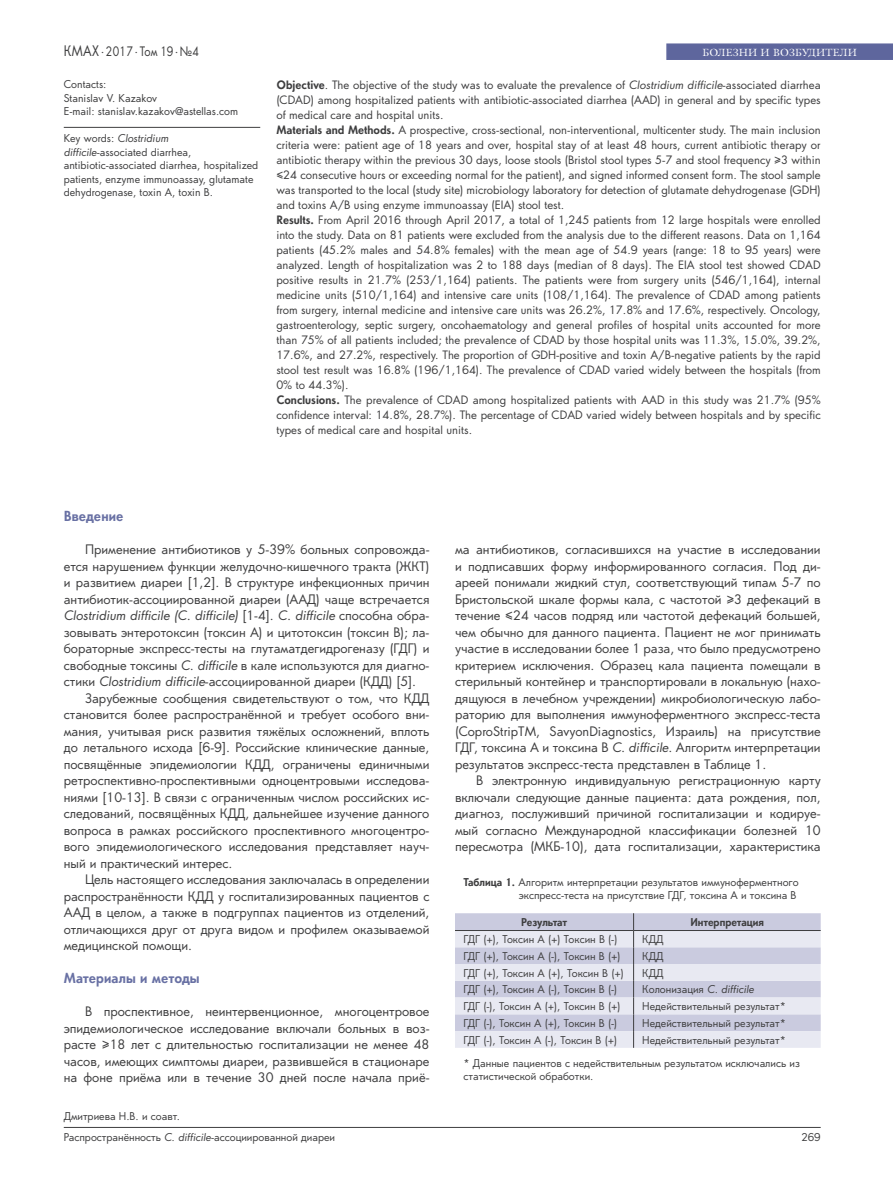
<style>
.page{position:relative;width:893px;height:1191px;background:#fff}
.page>*{position:absolute;margin:0;border:0;box-sizing:border-box;transform-origin:0 0}
.t1{font:700 13.5px "Orenburg C";letter-spacing:.01em;color:#6971a4}
.t2{font:12.75px/16.5px "Orenburg C";color:#3e3e3f;text-align:justify}
.t3{font:12.75px "Orenburg C";color:#3e3e3f;scale:.83 1}
.t4{font:11.25px/15px "Orenburg C";color:#3e3e3f}
.t5{font:10.5px/13.5px "Orenburg C";color:#3e3e3f}
.t6{font:10.5px "AG Galleon C";letter-spacing:.01em;color:#fff}
.t7{font:700 10.5px "Orenburg C";color:#3e3e3f}
.t8{font:700 10.5px "Orenburg C";letter-spacing:-.03em;color:#3e3e3f}
.s1{font-size:14.1px}
.s2{font-style:italic}
.s3{font-weight:700}
</style>
<div class="page">
<div style="left:666px;top:43px;width:227px;height:17px;background:#5e669d"></div>
<hr style="left:64px;top:1127px;width:757px;height:1px;background:#3e3e3f">
<hr style="left:64px;top:127px;width:196px;height:1px;background:#3e3e3f">
<div style="left:455px;top:913px;width:366px;height:17px;background:#cacbdf"></div>
<svg style="left:455px;top:931px;width:366px;height:116px;background:#dbdce9"></svg>
<svg style="left:633px;top:913px;width:1px;height:134px"></svg>
<hr style="left:455px;top:930px;width:179px;height:1px;background:#3e3e3f">
<hr style="left:634px;top:930px;width:187px;height:1px;background:#3e3e3f">
<p class="t3" style="left:64px;top:44px;width:164px"><span class="s1">КМАХ</span> <sup>.</sup>2017 <sup>.</sup>Том 19<sup>.</sup>№4</p>
<p class="t5" style="left:64px;top:78px;width:176px">Contacts:<br>Stanislav V. Kazakov<br>E-mail: stanislav.kazakov@astellas.com</p>
<p class="t5" style="left:64px;top:132px;width:196px">Key words: <span class="s2">Clostridium<br>difficile</span>-associated diarrhea, antibiotic-associated diarrhea, hospitalized patients, enzyme immunoassay, glutamate dehydrogenase, toxin A, toxin B.</p>
<p class="t6" style="left:702px;top:46px;width:156px">БОЛЕЗНИ И ВОЗБУДИТЕЛИ</p>
<p class="t4" style="left:276px;top:78px;width:546px"><span class="s3">Objective</span>. The objective of the study was to evaluate the prevalence of <span class="s2">Clostridium difficile</span>-associated diarrhea (CDAD) among hospitalized patients with antibiotic-associated diarrhea (AAD) in general and by specific types of medical care and hospital units.<br><span class="s3">Materials and Methods.</span> A prospective, cross-sectional, non-interventional, multicenter study. The main inclusion criteria were: patient age of 18 years and over, hospital stay of at least 48 hours, current antibiotic therapy or antibiotic therapy within the previous 30 days, loose stools (Bristol stool types 5-7 and stool frequency ≥3 within ≤24 consecutive hours or exceeding normal for the patient), and signed informed consent form. The stool sample was transported to the local (study site) microbiology laboratory for detection of glutamate dehydrogenase (GDH) and toxins A/B using enzyme immunoassay (EIA) stool test.<br><span class="s3">Results.</span> From April 2016 through April 2017, a total of 1,245 patients from 12 large hospitals were enrolled into the study. Data on 81 patients were excluded from the analysis due to the different reasons. Data on 1,164 patients (45.2% males and 54.8% females) with the mean age of 54.9 years (range: 18 to 95 years) were analyzed. Length of hospitalization was 2 to 188 days (median of 8 days). The EIA stool test showed CDAD positive results in 21.7% (253/1,164) patients. The patients were from surgery units (546/1,164), internal medicine units (510/1,164) and intensive care units (108/1,164). The prevalence of CDAD among patients from surgery, internal medicine and intensive care units was 26.2%, 17.8% and 17.6%, respectively. Oncology, gastroenterology, septic surgery, oncohaematology and general profiles of hospital units accounted for more than 75% of all patients included; the prevalence of CDAD by those hospital units was 11.3%, 15.0%, 39.2%, 17.6%, and 27.2%, respectively. The proportion of GDH-positive and toxin A/B-negative patients by the rapid stool test result was 16.8% (196/1,164). The prevalence of CDAD varied widely between the hospitals (from 0% to 44.3%).<br><span class="s3">Conclusions.</span> The prevalence of CDAD among hospitalized patients with AAD in this study was 21.7% (95% confidence interval: 14.8%, 28.7%). The percentage of CDAD varied widely between hospitals and by specific types of medical care and hospital units.</p>
<p class="t1" style="left:64px;top:507px;width:61px">Введение</p>
<p class="t2" style="left:64px;top:541px;width:367px;text-indent:21px">Применение антибиотиков у 5-39% больных сопровожда&shy;ется нарушением функции желудочно-кишечного тракта (ЖКТ) и развитием диареи [1,2]. В структуре инфекционных причин антибиотик-ассоциированной диареи (ААД) чаще встречается <span class="s2">Clostridium difficile (C. difficile)</span> [1-4]. <span class="s2">C. difficile</span> способна обра&shy;зовывать энтеротоксин (токсин A) и цитотоксин (токсин B); ла&shy;бораторные экспресс-тесты на глутаматдегидрогеназу (ГДГ) и свободные токсины <span class="s2">C. difficile</span> в кале используются для диагно&shy;стики <span class="s2">Clostridium difficile</span>-ассоциированной диареи (КДД) [5].</p>
<p class="t2" style="left:64px;top:690px;width:367px;text-indent:21px">Зарубежные сообщения свидетельствуют о том, что КДД становится более распространённой и требует особого вни&shy;мания, учитывая риск развития тяжёлых осложнений, вплоть до летального исхода [6-9]. Российские клинические данные, посвящённые эпидемиологии КДД, ограничены единичными ретроспективно-проспективными одноцентровыми исследова&shy;ниями [10-13]. В связи с ограниченным числом российских ис&shy;следований, посвящённых КДД, дальнейшее изучение данного вопроса в рамках российского проспективного многоцентро&shy;вого эпидемиологического исследования представляет науч&shy;ный и практический интерес.</p>
<p class="t2" style="left:64px;top:871px;width:367px;text-indent:21px">Цель настоящего исследования заключалась в определении распространённости КДД у госпитализированных пациентов с ААД в целом, а также в подгруппах пациентов из отделений, отличающихся друг от друга видом и профилем оказываемой медицинской помощи.</p>
<p class="t1" style="left:64px;top:969px;width:137px">Материалы и методы</p>
<p class="t2" style="left:64px;top:1003px;width:367px;text-indent:21px">В проспективное, неинтервенционное, многоцентровое эпидемиологическое исследование включали больных в воз&shy;расте ≥18 лет с длительностью госпитализации не менее 48 часов, имеющих симптомы диареи, развившейся в стационаре на фоне приёма или в течение 30 дней после начала приё-</p>
<p class="t5" style="left:64px;top:1109px;width:118px">Дмитриева Н.В. и соавт.</p>
<p class="t5" style="left:64px;top:1131px;width:273px">Распространённость <span class="s2">C. difficile</span>-ассоциированной диареи</p>
<p class="t2" style="left:455px;top:541px;width:367px">ма антибиотиков, согласившихся на участие в исследовании и подписавших форму информированного согласия. Под ди&shy;ареей понимали жидкий стул, соответствующий типам 5-7 по Бристольской шкале формы кала, с частотой ≥3 дефекаций в течение ≤24 часов подряд или частотой дефекаций большей, чем обычно для данного пациента. Пациент не мог принимать участие в исследовании более 1 раза, что было предусмотрено критерием исключения. Образец кала пациента помещали в стерильный контейнер и транспортировали в локальную (нахо&shy;дящуюся в лечебном учреждении) микробиологическую лабо&shy;раторию для выполнения иммуноферментного экспресс-теста (CoproStripTM, SavyonDiagnostics, Израиль) на присутствие ГДГ, токсина A и токсина B <span class="s2">C. difficile</span>. Алгоритм интерпретации результатов экспресс-теста представлен в Таблице 1.</p>
<p class="t2" style="left:455px;top:772px;width:367px;text-indent:21px">В электронную индивидуальную регистрационную карту включали следующие данные пациента: дата рождения, пол, диагноз, послуживший причиной госпитализации и кодируе&shy;мый согласно Международной классификации болезней 10 пересмотра (МКБ-10), дата госпитализации, характеристика</p>
<p class="t5" style="left:463px;top:876px;width:337px;line-height:12.6px;text-align:right"><span class="s3">Таблица 1.</span> Алгоритм интерпретации результатов иммуноферментного экспресс-теста на присутствие ГДГ, токсина A и токсина B</p>
<p class="t8" style="left:521px;top:915px;width:47px">Результат</p>
<p class="t7" style="left:690px;top:915px;width:75px">Интерпретация</p>
<p class="t5" style="left:463px;top:932px;width:155px">ГДГ (+), Токсин A (+) Токсин B (-)</p>
<p class="t5" style="left:642px;top:932px;width:23px">КДД</p>
<p class="t5" style="left:463px;top:949px;width:159px">ГДГ (+), Токсин A (-), Токсин B (+)</p>
<p class="t5" style="left:642px;top:949px;width:23px">КДД</p>
<p class="t5" style="left:463px;top:966px;width:162px">ГДГ (+), Токсин A (+), Токсин B (+)</p>
<p class="t5" style="left:642px;top:966px;width:23px">КДД</p>
<p class="t5" style="left:463px;top:982px;width:155px">ГДГ (+), Токсин A (-), Токсин B (-)</p>
<p class="t5" style="left:642px;top:982px;width:113px">Колонизация <span class="s2">C. difficile</span></p>
<p class="t5" style="left:463px;top:999px;width:159px">ГДГ (-), Токсин A (+), Токсин B (+)</p>
<p class="t5" style="left:642px;top:999px;width:145px">Недействительный результат*</p>
<p class="t5" style="left:463px;top:1016px;width:155px">ГДГ (-), Токсин A (+), Токсин B (-)</p>
<p class="t5" style="left:642px;top:1016px;width:145px">Недействительный результат*</p>
<p class="t5" style="left:463px;top:1033px;width:155px">ГДГ (-), Токсин A (-), Токсин B (+)</p>
<p class="t5" style="left:642px;top:1033px;width:145px">Недействительный результат*</p>
<p class="t5" style="left:463px;top:1057px;width:338px;line-height:12.6px">* Данные пациентов с недействительным результатом исключались из статистической обработки.</p>
<p class="t5" style="left:801px;top:1130px;width:21px">269</p>
</div>
